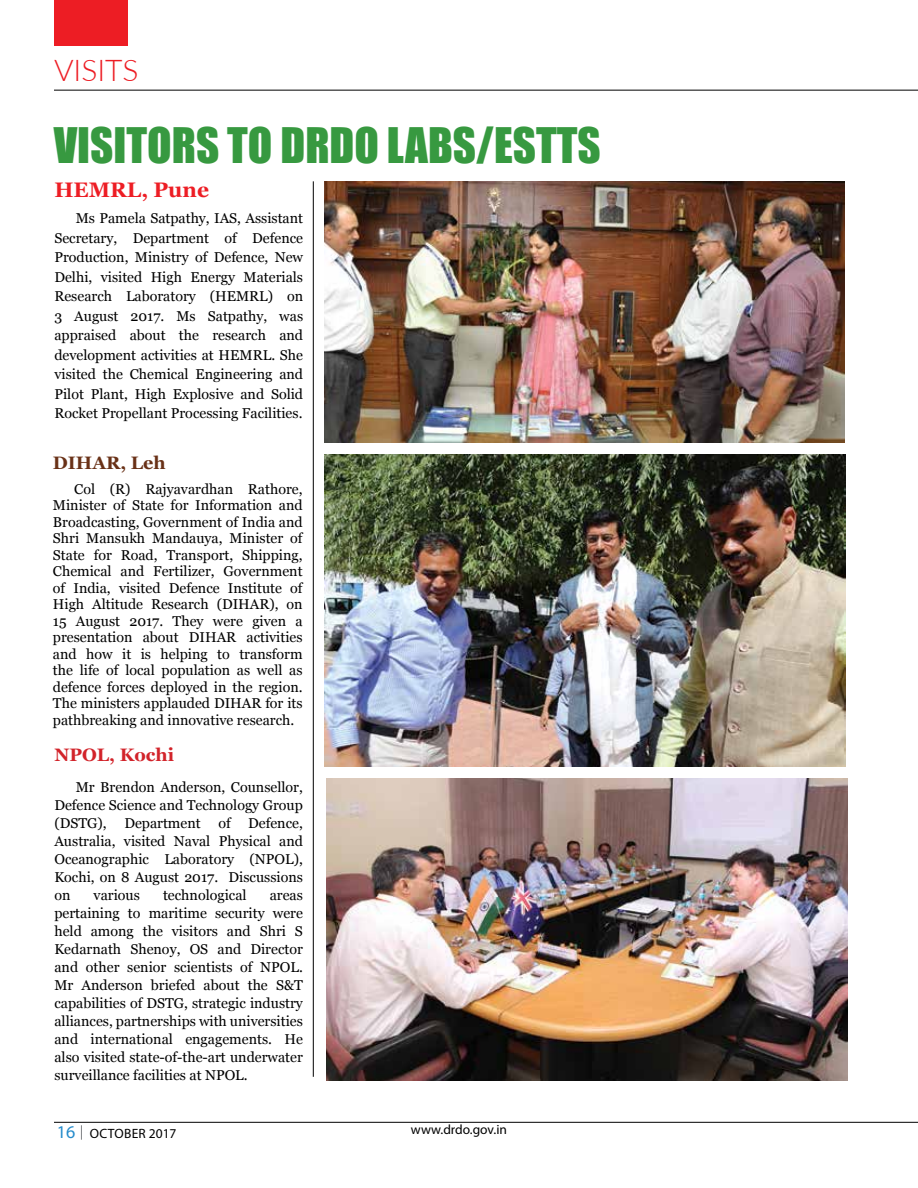
<style>
.page{position:relative;width:918px;height:1188px;background:#fff}
.page>*{position:absolute;margin:0;border:0;box-sizing:border-box;transform-origin:0 0}
.t1{font:45px "Impact";color:#379940}
.t2{font:300 30px "Lato";color:#ed1d24}
.t3{font:700 21px "Georgia";color:#ed1d24}
.t4{font:700 18px "Georgia";color:#d2232a}
.t5{font:700 18px "Georgia";color:#693117}
.t6{font:18px "Myriad Pro";color:#248bcb}
.t7{font:14.25px/18px "Georgia";color:#000;text-align:justify}
.t8{font:13.5px "Myriad Pro";color:#000}
.s1{font-size:13.5px;color:#000}
</style>
<div class="page">
<hr style="left:54px;top:90px;width:864px;height:1px;background:#000">
<div style="left:54px;top:0;width:74px;height:46px;background:#ed1d24"></div>
<hr style="left:54px;top:1122px;width:864px;height:1px;background:#000">
<svg style="left:81px;top:1125px;width:1px;height:15px"></svg>
<img style="left:325px;top:455px;width:520px;height:312px">
<hr style="left:313px;top:181px;width:1px;height:896px;background:#000">
<img style="left:327px;top:778px;width:520px;height:303px">
<img style="left:324px;top:181px;width:521px;height:261px">
<h2 class="t2" style="left:54px;top:49px;width:68px">VISITS</h2>
<h1 class="t1" style="left:54px;top:111px;width:20px">VISIT</h1>
<h1 class="t1" style="left:147px;top:111px;width:369px">ORS TO DRDO LABS/ESTTS</h1>
<h3 class="t3" style="left:54px;top:174px;width:156px">HEMRL, Pune</h3>
<p class="t7" style="left:54px;top:209px;width:250px;line-height:19.5px;text-indent:21px">Ms Pamela Satpathy, IAS, Assistant Secretary, Department of Defence Production, Ministry of Defence, New Delhi, visited High Energy Materials Research Laboratory (HEMRL) on 3 August 2017. Ms Satpathy, was appraised about the research and development activities at HEMRL. She visited the Chemical Engineering and Pilot Plant, High Explosive and Solid Rocket Propellant Processing Facilities.</p>
<p class="t5" style="left:53px;top:449px;width:114px">DIHAR, Leh</p>
<p class="t7" style="left:53px;top:480px;width:251px;line-height:16.5px;text-indent:21px">Col (R) Rajyavardhan Rathore, Minister of State for Information and Broadcasting, Government of India and Shri Mansukh Mandauya, Minister of State for Road, Transport, Shipping, Chemical and Fertilizer, Government of India, visited Defence Institute of High Altitude Research (DIHAR), on 15 August 2017. They were given a presentation about DIHAR activities and how it is helping to transform the life of local population as well as defence forces deployed in the region.<br>The ministers applauded DIHAR for its pathbreaking and innovative research.</p>
<p class="t4" style="left:54px;top:741px;width:15px">NPO</p>
<p class="t4" style="left:97px;top:741px;width:79px">L, Kochi</p>
<p class="t7" style="left:54px;top:778px;width:250px;text-indent:21px">Mr Brendon Anderson, Counsellor, Defence Science and Technology Group (DSTG), Department of Defence, Australia, visited Naval Physical and Oceanographic Laboratory (NPOL), Kochi, on 8 August 2017. Discussions on</p>
<p class="t7" style="left:94px;top:886px;width:48px">various</p>
<p class="t7" style="left:163px;top:886px;width:85px">technological</p>
<p class="t7" style="left:54px;top:886px;width:250px;text-indent:215px">areas pertaining to maritime security were held among the visitors and Shri S Kedarnath Shenoy, OS and Director and other senior scientists of NPOL.<br>Mr Anderson briefed about the S&amp;T capabilities of DSTG, strategic industry alliances, partnerships with universities and international engagements. He also visited state-of-the-art underwater surveillance facilities at NPOL.</p>
<p class="t6" style="left:57px;top:1121px;width:43px">16 <span class="s1">OC</span></p>
<p class="t8" style="left:411px;top:1121px;width:98px">www.drdo.gov.in</p>
<p class="t8" style="left:108px;top:1125px;width:70px">TOBER 2017</p>
</div>
